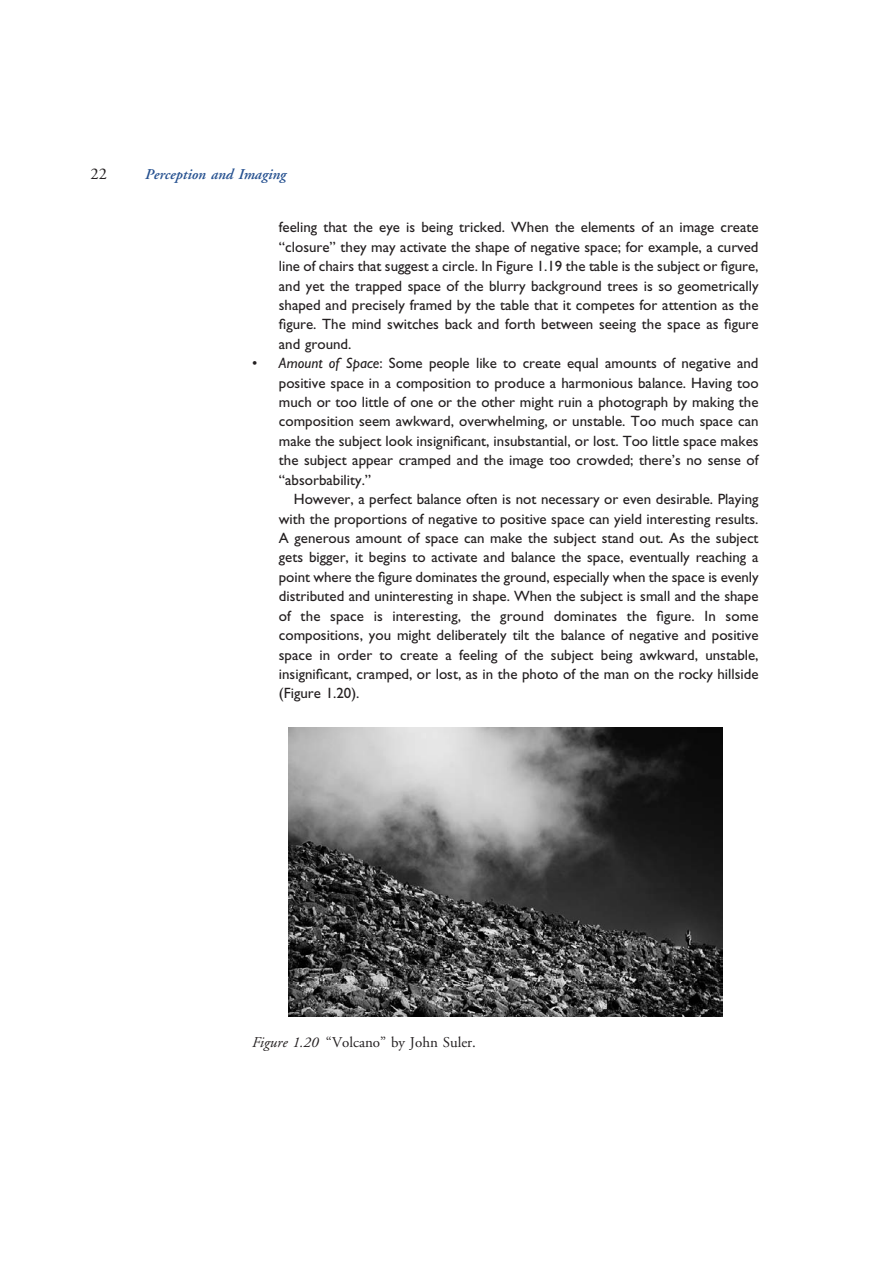
<style>
.page{position:relative;width:893px;height:1263px;background:#fff}
.page>*{position:absolute;margin:0;border:0;box-sizing:border-box;transform-origin:0 0}
.t1{font:16.5px "Adobe Garamond";color:#231f20}
.t2{font:15px/19.4px "Gill Sans";color:#231f20;text-align:justify}
.t3{font:15px "Adobe Garamond";color:#231f20}
.t4{font:italic 600 15px "Adobe Garamond";color:#265190}
.s1{font-style:italic}
</style>
<div class="page">
<img style="left:288px;top:727px;width:434px;height:289px">
<p class="t1" style="left:91px;top:167px;width:18px">22</p>
<p class="t4" style="left:144px;top:168px;width:143px">Perception and Imaging</p>
<p class="t2" style="left:279px;top:219px;width:481px">feeling that the eye is being tricked. When the elements of an image create “closure” they may activate the shape of negative space; for example, a curved line of chairs that suggest a circle. In Figure 1.19 the table is the subject or figure, and yet the trapped space of the blurry background trees is so geometrically shaped and precisely framed by the table that it competes for attention as the figure. The mind switches back and forth between seeing the space as figure and ground.</p>
<p class="t2" style="left:279px;top:355px;width:481px;text-indent:-27px">• <span class="s1">Amount of Space</span>: Some people like to create equal amounts of negative and positive space in a composition to produce a harmonious balance. Having too much or too little of one or the other might ruin a photograph by making the composition seem awkward, overwhelming, or unstable. Too much space can make the subject look insignificant, insubstantial, or lost. Too little space makes the subject appear cramped and the image too crowded; there’s no sense of “absorbability.”</p>
<p class="t2" style="left:279px;top:491px;width:481px;text-indent:15px">However, a perfect balance often is not necessary or even desirable. Playing with the proportions of negative to positive space can yield interesting results.<br>A generous amount of space can make the subject stand out. As the subject gets bigger, it begins to activate and balance the space, eventually reaching a point where the figure dominates the ground, especially when the space is evenly distributed and uninteresting in shape. When the subject is small and the shape of the space is interesting, the ground dominates the figure. In some compositions, you might deliberately tilt the balance of negative and positive space in order to create a feeling of the subject being awkward, unstable, insignificant, cramped, or lost, as in the photo of the man on the rocky hillside (Figure 1.20).</p>
<p class="t3" style="left:252px;top:1036px;width:225px"><span class="s1">Figure 1.20</span> “Volcano” by John Suler.</p>
</div>
